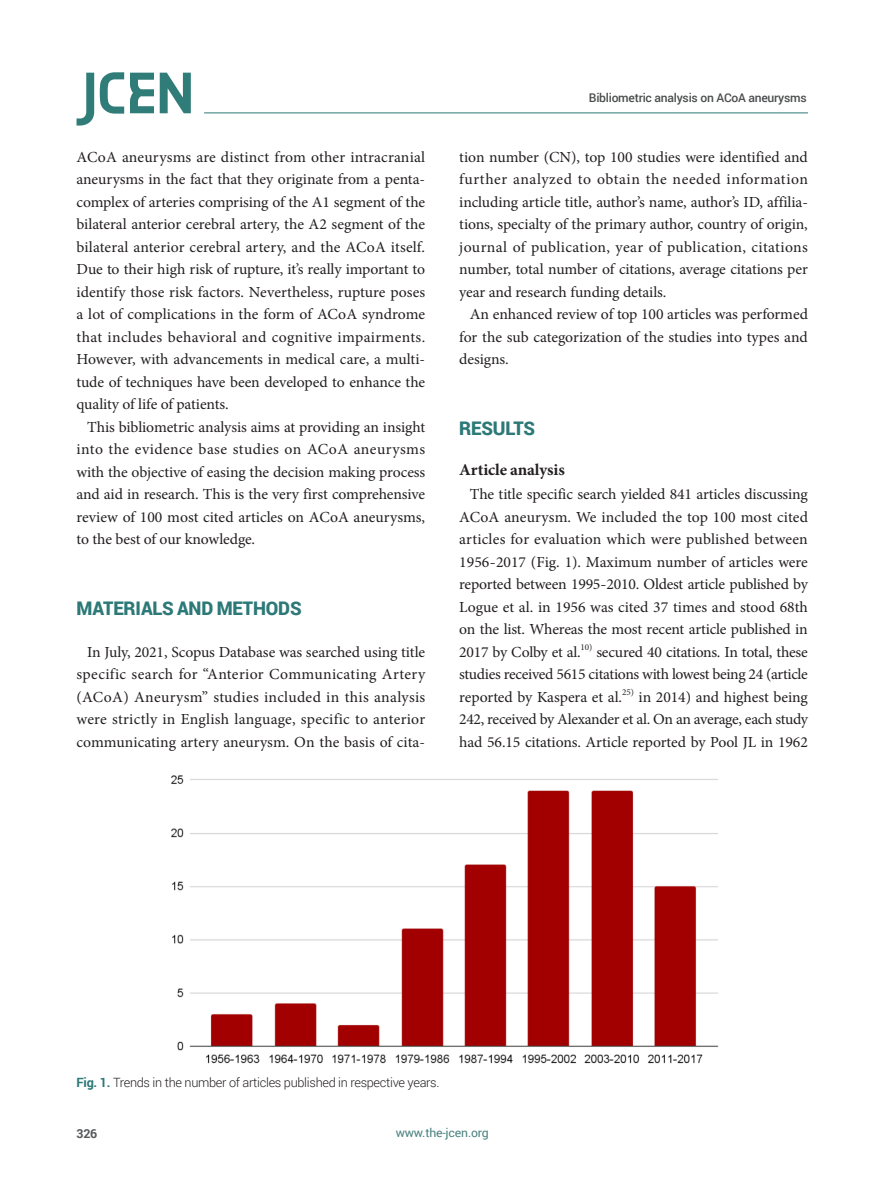
<style>
.page{position:relative;width:893px;height:1191px;background:#fff}
.page>*{position:absolute;margin:0;border:0;box-sizing:border-box;transform-origin:0 0}
.본문_대제목{font:900 18.75px "Roboto";letter-spacing:-.01em;color:#2c7977}
.본문_중제목{font:700 16.5px "Minion Pro";letter-spacing:-.005em;color:#231f20}
.본문_내용_첫문단{font:15.3px/22.5px "Minion Pro";letter-spacing:-.005em;color:#231f20;text-align:justify}
.그림_설명{font:300 12.75px "Roboto";letter-spacing:-.025em;color:#231f20}
.t1{font:700 12.3px "Roboto";color:#57585a}
.t2{font:500 12px "Roboto";letter-spacing:-.02em;color:#4b4c4d}
.t3{font:12px "Roboto";letter-spacing:-.015em;color:#4a8280}
.본문_내용_첫문단-2{font:9px "Minion Pro";color:#231f20}
.s1{font-weight:700;color:#2c7977}
</style>
<div class="page">
<svg style="left:77px;top:73px;width:17px;height:53px"></svg>
<svg style="left:160px;top:73px;width:31px;height:40px"></svg>
<svg style="left:100px;top:72px;width:24px;height:42px"></svg>
<svg style="left:130px;top:73px;width:24px;height:40px"></svg>
<hr style="left:204px;top:112px;width:604px;height:1px;background:#2c7977">
<img style="left:171px;top:775px;width:548px;height:289px">
<p class="본문_내용_첫문단" style="left:77px;top:145px;width:350px">ACoA aneurysms are distinct from other intracranial aneurysms in the fact that they originate from a penta&shy;complex of arteries comprising of the A1 segment of the bilateral anterior cerebral artery, the A2 segment of the bilateral anterior cerebral artery, and the ACoA itself.<br>Due to their high risk of rupture, it’s really important to identify those risk factors. Nevertheless, rupture poses a lot of complications in the form of ACoA syndrome that includes behavioral and cognitive impairments.<br>However, with advancements in medical care, a multi&shy;tude of techniques have been developed to enhance the quality of life of patients.</p>
<p class="본문_내용_첫문단" style="left:77px;top:415px;width:350px;text-indent:11px">This bibliometric analysis aims at providing an insight into the evidence base studies on ACoA aneurysms with the objective of easing the decision making process and aid in research. This is the very first comprehensive review of 100 most cited articles on ACoA aneurysms, to the best of our knowledge.</p>
<p class="본문_대제목" style="left:77px;top:595px;width:227px">MATERIALS AND METHODS</p>
<p class="본문_내용_첫문단" style="left:77px;top:640px;width:350px;text-indent:11px">In July, 2021, Scopus Database was searched using title specific search for “Anterior Communicating Artery (ACoA) Aneurysm” studies included in this analysis were strictly in English language, specific to anterior communicating artery aneurysm. On the basis of cita-</p>
<p class="t2" style="left:589px;top:89px;width:219px">Bibliometric analysis on ACoA aneurysms</p>
<p class="본문_내용_첫문단" style="left:459px;top:145px;width:350px">tion number (CN), top 100 studies were identified and further analyzed to obtain the needed information including article title, author’s name, author’s ID, affilia&shy;tions, specialty of the primary author, country of origin, journal of publication, year of publication, citations number, total number of citations, average citations per year and research funding details.</p>
<p class="본문_내용_첫문단" style="left:459px;top:303px;width:350px;text-indent:11px">An enhanced review of top 100 articles was performed for the sub categorization of the studies into types and designs.</p>
<p class="본문_대제목" style="left:459px;top:415px;width:77px">RESULTS</p>
<p class="본문_중제목" style="left:459px;top:458px;width:107px">Article analysis</p>
<p class="본문_내용_첫문단" style="left:459px;top:483px;width:350px;text-indent:11px">The title specific search yielded 841 articles discussing ACoA aneurysm. We included the top 100 most cited articles for evaluation which were published between 1956-2017 (Fig. 1). Maximum number of articles were reported between 1995-2010. Oldest article published by Logue et al. in 1956 was cited 37 times and stood 68th on the list. Whereas the most recent article published in 2017 by Colby et al.</p>
<p class="본문_내용_첫문단-2" style="left:581px;top:640px;width:13px">10)</p>
<p class="본문_내용_첫문단" style="left:459px;top:640px;width:350px;text-indent:137px">secured 40 citations. In total, these studies received 5615 citations with lowest being 24 (article reported by Kaspera et al.</p>
<p class="본문_내용_첫문단-2" style="left:622px;top:685px;width:13px">25)</p>
<p class="본문_내용_첫문단" style="left:459px;top:685px;width:350px;text-indent:179px">in 2014) and highest being 242, received by Alexander et al. On an average, each study had 56.15 citations. Article reported by Pool JL in 1962</p>
<p class="그림_설명" style="left:77px;top:1073px;width:364px"><span class="s1">Fig. 1.</span> Trends in the number of articles published in respective years.</p>
<p class="t1" style="left:77px;top:1124px;width:22px">326</p>
<p class="t3" style="left:396px;top:1124px;width:94px">www.the-jcen.org</p>
</div>
